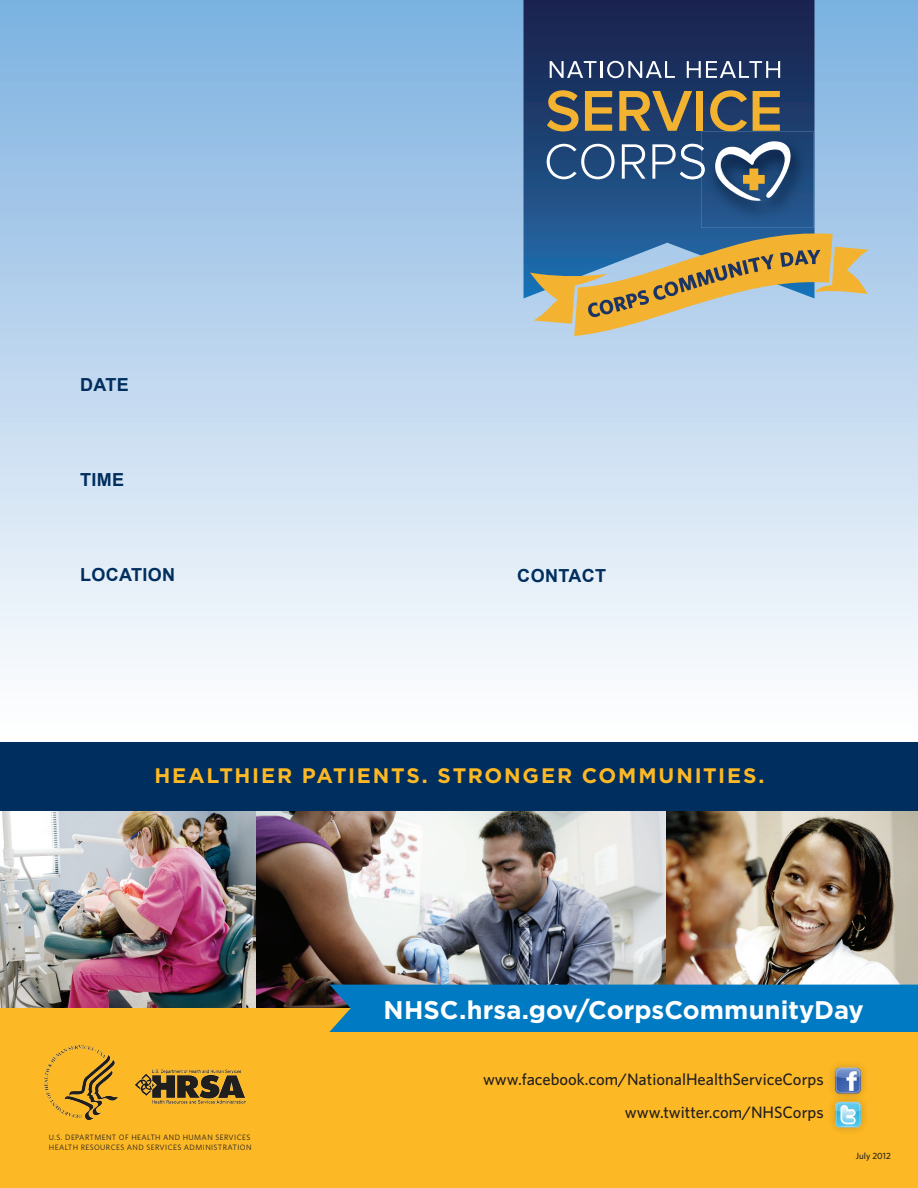
<style>
.page{position:relative;width:918px;height:1188px;background:#fff}
.page>*{position:absolute;margin:0;border:0;box-sizing:border-box;transform-origin:0 0}
.t1{font:700 25.5px "Gotham";color:#fff}
.t2{font:700 21px "Gotham";letter-spacing:.09em;color:#fcb825}
.t3{font:700 18px "Arial";letter-spacing:.02em;color:#002e5e}
.t4{font:500 16.5px/33px "Whitney";color:#231f20;text-align:right}
.t5{font:500 9px "Whitney";color:#231f20}
.t6{font:7.8px/9.3px "Whitney";letter-spacing:.05em;color:#231f20}
</style>
<div class="page">
<div style="left:0;top:0;width:918px;height:743px;background:linear-gradient(to bottom,#7cb0e0,#fff)"></div>
<img style="left:666px;top:811px;width:252px;height:174px">
<img style="left:256px;top:811px;width:410px;height:197px">
<div style="left:0;top:1008px;width:918px;height:180px;background:#fcb825"></div>
<div style="left:827px;top:1060px;width:42px;height:42px;background:#f6b424"></div>
<img style="left:834px;top:1067px;width:28px;height:27px">
<div style="left:827px;top:1094px;width:42px;height:41px;background:#f6b324"></div>
<img style="left:834px;top:1101px;width:28px;height:28px">
<div style="left:329px;top:985px;width:589px;height:47px;background:#007bc3"></div>
<svg style="left:524px;top:0;width:291px;height:298px;background:#1d3968"></svg>
<svg style="left:547px;top:90px;width:32px;height:41px"></svg>
<svg style="left:585px;top:91px;width:27px;height:40px"></svg>
<svg style="left:619px;top:91px;width:73px;height:40px;background:#7c7050"></svg>
<div style="left:696px;top:91px;width:7px;height:40px;background:#f3b331"></div>
<svg style="left:710px;top:90px;width:37px;height:41px;background:#6d6753"></svg>
<svg style="left:753px;top:91px;width:27px;height:40px"></svg>
<svg style="left:547px;top:144px;width:68px;height:35px;background:#4d6e95"></svg>
<svg style="left:622px;top:144px;width:24px;height:35px"></svg>
<svg style="left:652px;top:144px;width:49px;height:35px"></svg>
<svg style="left:550px;top:61px;width:125px;height:17px"></svg>
<svg style="left:687px;top:61px;width:93px;height:17px"></svg>
<img style="left:701px;top:132px;width:112px;height:96px">
<img style="left:701px;top:146px;width:4px;height:31px">
<svg style="left:715px;top:141px;width:77px;height:61px"></svg>
<svg style="left:530px;top:230px;width:339px;height:106px;background:#a5a791"></svg>
<img style="left:0;top:811px;width:255px;height:196px">
<div style="left:0;top:742px;width:918px;height:69px;background:#002e5e"></div>
<img style="left:45px;top:1046px;width:200px;height:74px">
<p class="t3" style="left:80px;top:373px;width:50px">DATE</p>
<p class="t3" style="left:80px;top:467px;width:46px">TIME</p>
<p class="t3" style="left:80px;top:563px;width:97px">LOCATION</p>
<p class="t3" style="left:517px;top:564px;width:90px">CONTACT</p>
<h2 class="t2" style="left:154px;top:764px;width:612px">HEALTHIER PATIENTS. STRONGER COMMUNITIES.</h2>
<p class="t1" style="left:384px;top:995px;width:482px">NHSC.HRSA.GOV/CORPSCOMMUNITYDAY</p>
<p class="t6" style="left:49px;top:1133px;width:204px">U.S. DEPARTMENT OF HEALTH AND HUMAN SERVICES<br>HEALTH RESOURCES AND SERVICES ADMINISTRATION</p>
<p class="t4" style="left:483px;top:1062px;width:342px">www.facebook.com/NationalHealthServiceCorps www.twitter.com/NHSCorps</p>
<p class="t5" style="left:856px;top:1151px;width:36px">July 2012</p>
</div>
